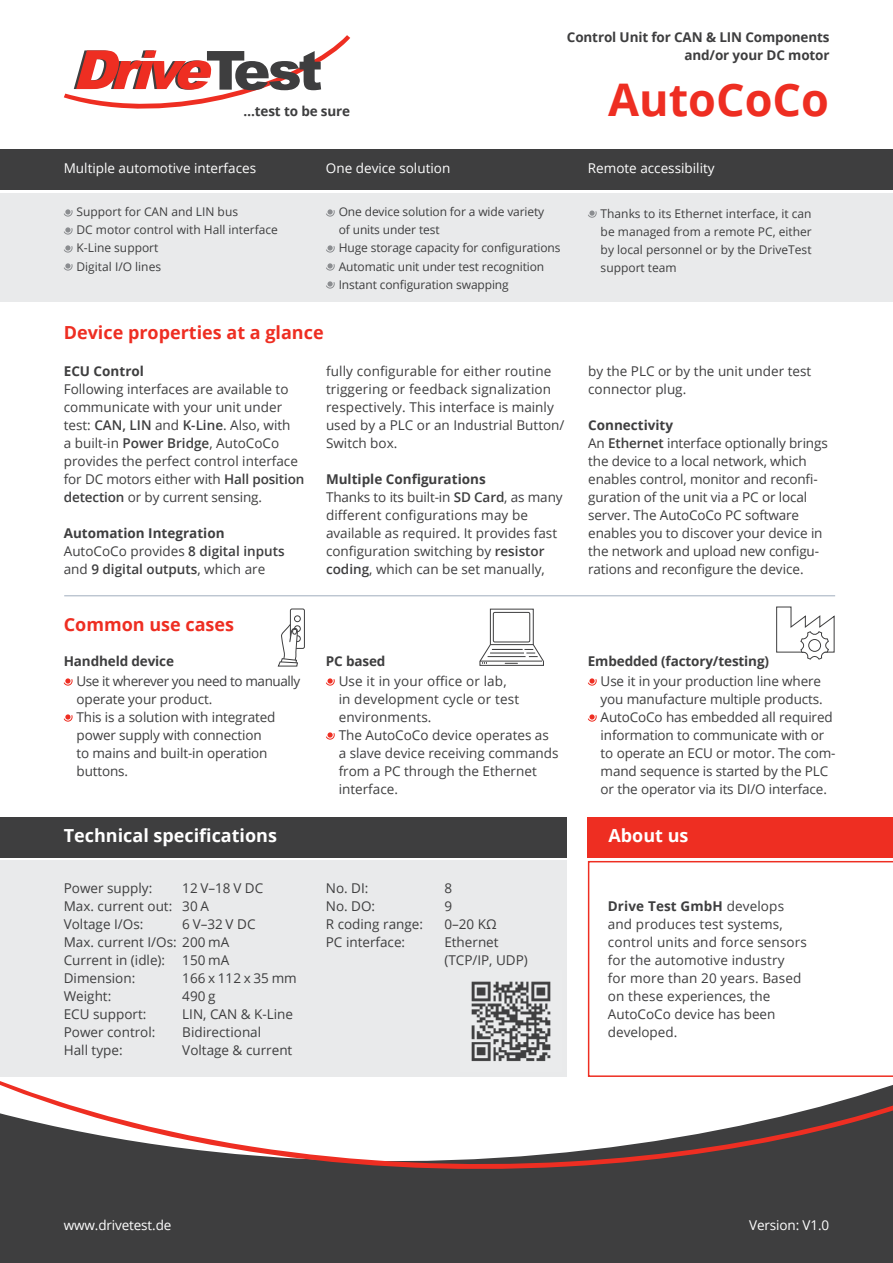
<style>
.page{position:relative;width:893px;height:1263px;background:#fff}
.page>*{position:absolute;margin:0;border:0;box-sizing:border-box;transform-origin:0 0}
.t1{font:700 45px "Open Sans";color:#ee2e22}
.t2{font:700 18px "Open Sans";color:#ee2e22}
.t3{font:700 18px "Open Sans";color:#fff}
.t4{font:13.5px/18px "Open Sans";color:#3e3e3f}
.t5{font:700 13.5px/18px "Open Sans";letter-spacing:-.01em;color:#3e3e3f;text-align:right}
.t6{font:13.5px "Open Sans";color:#fff}
.t7{font:600 13.5px/18px "Open Sans";color:#3e3e3f}
.t8{font:12px/18px "Open Sans";letter-spacing:-.01em;color:#3e3e3f}
.s1{font-weight:600}
.s2{font-weight:700}
.s3{font-weight:400}
</style>
<div class="page">
<div style="left:0;top:817px;width:567px;height:40px;background:#3e3e3f"></div>
<div style="left:587px;top:817px;width:306px;height:40px;background:#ee2e22"></div>
<div style="left:0;top:861px;width:567px;height:216px;background:#e9eaeb"></div>
<svg style="left:588px;top:861px;width:305px;height:138px"></svg>
<img style="left:471px;top:981px;width:80px;height:18px">
<svg style="left:0;top:999px;width:893px;height:264px;fill:#3e3e3f"></svg>
<svg style="left:0;top:1040px;width:893px;height:139px"></svg>
<div style="left:0;top:193px;width:893px;height:109px;background:#e9eaeb"></div>
<div style="left:0;top:149px;width:893px;height:40px;background:#3e3e3f"></div>
<svg style="left:64px;top:209px;width:9px;height:8px"></svg>
<svg style="left:64px;top:227px;width:9px;height:8px"></svg>
<svg style="left:64px;top:245px;width:9px;height:8px"></svg>
<svg style="left:64px;top:263px;width:9px;height:8px"></svg>
<svg style="left:326px;top:209px;width:9px;height:8px"></svg>
<svg style="left:326px;top:245px;width:9px;height:8px"></svg>
<svg style="left:326px;top:263px;width:9px;height:8px"></svg>
<svg style="left:326px;top:281px;width:9px;height:8px"></svg>
<svg style="left:588px;top:210px;width:9px;height:8px"></svg>
<svg style="left:64px;top:35px;width:286px;height:74px"></svg>
<svg style="left:63px;top:678px;width:10px;height:8px"></svg>
<svg style="left:63px;top:714px;width:10px;height:8px"></svg>
<svg style="left:326px;top:678px;width:9px;height:8px"></svg>
<svg style="left:326px;top:732px;width:9px;height:8px"></svg>
<svg style="left:588px;top:678px;width:9px;height:8px"></svg>
<svg style="left:588px;top:714px;width:9px;height:8px"></svg>
<hr style="left:64px;top:595px;width:771px;height:1px;background:#a0adbe">
<svg style="left:278px;top:608px;width:27px;height:59px"></svg>
<svg style="left:479px;top:608px;width:65px;height:58px"></svg>
<svg style="left:776px;top:606px;width:59px;height:54px"></svg>
<p class="t5" style="left:243px;top:102px;width:108px">…test to be sure</p>
<p class="t5" style="left:567px;top:27px;width:264px">Control Unit for CAN &amp; LIN Components and/or your DC motor</p>
<h1 class="t1" style="left:608px;top:68px;width:223px">AutoCoCo</h1>
<p class="t6" style="left:64px;top:159px;width:194px">Multiple automotive interfaces</p>
<p class="t6" style="left:326px;top:159px;width:126px">One device solution</p>
<p class="t6" style="left:588px;top:159px;width:128px">Remote accessibility</p>
<p class="t8" style="left:77px;top:203px;width:203px">Support for CAN and LIN bus<br>DC motor control with Hall interface<br>K-Line support<br>Digital I/O lines</p>
<p class="t8" style="left:339px;top:203px;width:223px">One device solution for a wide variety<br>of units under test<br>Huge storage capacity for configurations Automatic unit under test recognition Instant configuration swapping</p>
<p class="t8" style="left:601px;top:204px;width:213px;text-align:justify">Thanks to its Ethernet interface, it can be managed from a remote PC, either by local personnel or by the DriveTest support team</p>
<h2 class="t2" style="left:64px;top:320px;width:261px">Device properties at a glance</h2>
<p class="t5" style="left:64px;top:362px;width:82px">ECU Control</p>
<p class="t4" style="left:64px;top:380px;width:242px">Following interfaces are available to communicate with your unit under test: <span class="s1">CAN, LIN</span> and <span class="s1">K-Line</span>. Also, with<br>a built-in <span class="s1">Power Bridge</span>, AutoCoCo provides the perfect control interface for DC motors either with <span class="s1">Hall position detection</span> or by current sensing.</p>
<p class="t7" style="left:64px;top:524px;width:222px"><span class="s2">Automation Integration<br></span><span class="s3">AutoCoCo provides</span> 8 digital inputs <span class="s3">and</span> 9 digital outputs<span class="s3">, which are</span></p>
<h2 class="t2" style="left:64px;top:611px;width:172px">Common use cases</h2>
<p class="t5" style="left:64px;top:652px;width:112px">Handheld device</p>
<p class="t4" style="left:77px;top:671px;width:225px">Use it wherever you need to manually operate your product.<br>This is a solution with integrated power supply with connection<br>to mains and built-in operation buttons.</p>
<p class="t4" style="left:326px;top:362px;width:240px">fully configurable for either routine triggering or feedback signalization respectively. This interface is mainly used by a PLC or an Industrial Button/ Switch box.</p>
<p class="t4" style="left:326px;top:470px;width:238px"><span class="s2">Multiple Configurations<br></span>Thanks to its built-in <span class="s1">SD Card</span>, as many different configurations may be available as required. It provides fast configuration switching by <span class="s1">resistor coding</span>, which can be set manually,</p>
<p class="t5" style="left:326px;top:652px;width:61px">PC based</p>
<p class="t4" style="left:339px;top:671px;width:221px">Use it in your office or lab,<br>in development cycle or test environments.<br>The AutoCoCo device operates as a slave device receiving commands from a PC through the Ethernet interface.</p>
<p class="t4" style="left:588px;top:362px;width:225px">by the PLC or by the unit under test connector plug.</p>
<p class="t4" style="left:588px;top:416px;width:241px"><span class="s2">Connectivity<br></span>An <span class="s1">Ethernet</span> interface optionally brings the device to a local network, which enables control, monitor and reconfi&shy;guration of the unit via a PC or local server. The AutoCoCo PC software enables you to discover your device in the network and upload new configu&shy;rations and reconfigure the device.</p>
<p class="t5" style="left:588px;top:652px;width:183px">Embedded (factory/testing)</p>
<p class="t4" style="left:601px;top:671px;width:236px">Use it in your production line where you manufacture multiple products.<br>AutoCoCo has embedded all required information to communicate with or to operate an ECU or motor. The com&shy;mand sequence is started by the PLC or the operator via its DI/O interface.</p>
<h2 class="t3" style="left:64px;top:823px;width:215px">Technical specifications</h2>
<h2 class="t3" style="left:608px;top:823px;width:82px">About us</h2>
<p class="t4" style="left:64px;top:878px;width:90px">Power supply:</p>
<p class="t4" style="left:64px;top:878px;width:201px;text-indent:119px">12 V–18 V DC<br>Max. current out: 30 A<br>Voltage I/Os:</p>
<p class="t4" style="left:64px;top:914px;width:193px;text-indent:119px">6 V–32 V DC<br>Max. current I/Os: 200 mA<br>Current in (idle):</p>
<p class="t4" style="left:182px;top:950px;width:48px">150 mA</p>
<p class="t4" style="left:64px;top:968px;width:73px">Dimension:</p>
<p class="t4" style="left:182px;top:968px;width:116px">166 x 112 x 35 mm</p>
<p class="t4" style="left:64px;top:986px;width:49px">Weight:</p>
<p class="t4" style="left:182px;top:986px;width:35px">490 g</p>
<p class="t4" style="left:64px;top:1004px;width:84px">ECU support:</p>
<p class="t4" style="left:182px;top:1004px;width:112px">LIN, CAN &amp; K-Line</p>
<p class="t4" style="left:64px;top:1022px;width:93px">Power control:</p>
<p class="t4" style="left:182px;top:1022px;width:80px">Bidirectional</p>
<p class="t4" style="left:64px;top:1040px;width:60px">Hall type:</p>
<p class="t4" style="left:182px;top:1040px;width:112px">Voltage &amp; current</p>
<p class="t4" style="left:326px;top:878px;width:44px">No. DI:</p>
<p class="t4" style="left:444px;top:878px;width:9px">8</p>
<p class="t4" style="left:326px;top:896px;width:51px">No. DO:</p>
<p class="t4" style="left:444px;top:896px;width:9px">9</p>
<p class="t4" style="left:326px;top:914px;width:99px">R coding range:</p>
<p class="t4" style="left:444px;top:914px;width:54px">0–20 KΩ</p>
<p class="t4" style="left:326px;top:932px;width:81px">PC interface:</p>
<p class="t4" style="left:444px;top:932px;width:85px">Ethernet (TCP/IP, UDP)</p>
<p class="t4" style="left:608px;top:897px;width:201px"><span class="s2">Drive Test GmbH</span> develops and produces test systems, control units and force sensors for the automotive industry<br>for more than 20 years. Based on these experiences, the<br>AutoCoCo device has been developed.</p>
<p class="t6" style="left:64px;top:1216px;width:109px">www.drivetest.de</p>
<p class="t6" style="left:749px;top:1216px;width:81px">Version: V1.0</p>
</div>
